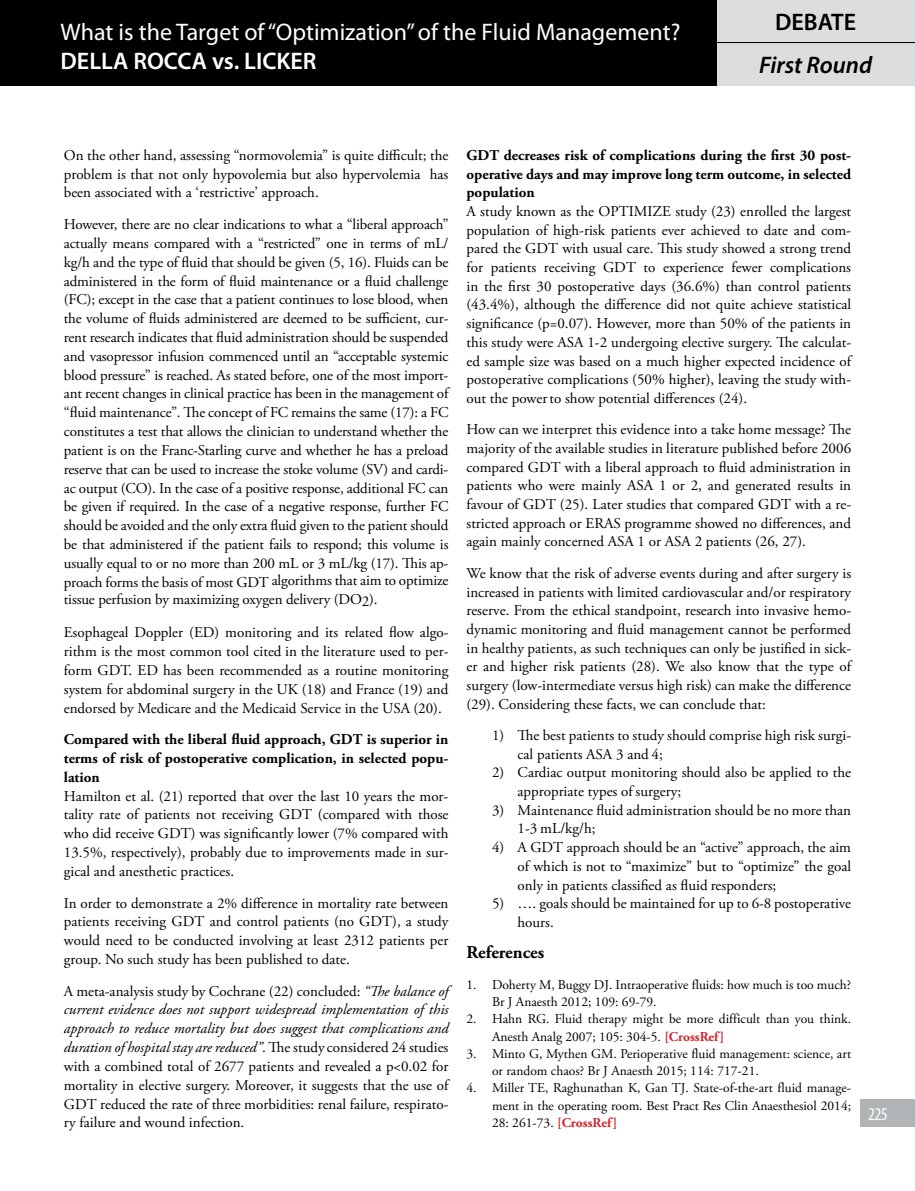
<style>
.page{position:relative;width:915px;height:1191px;background:#fff}
.page>*{position:absolute;margin:0;border:0;box-sizing:border-box;transform-origin:0 0}
.t1{font:24px "Myriad Pro";color:#fff}
.t2{font:600 24px "Myriad Pro";color:#fff}
.t3{font:italic 600 24px "Myriad Pro";color:#000}
.t4{font:600 24px "Myriad Pro";color:#000}
.t5{font:700 18px "Adobe Garamond Pro";color:#000}
.t6{font:condensed 18px "Myriad Pro";color:#fff}
.t7{font:15px/18.8px "Adobe Garamond Pro";color:#000;text-align:justify}
.t8{font:700 15px/18.9px "Adobe Garamond Pro";color:#000;text-align:justify}
.t9{font:13.5px/17.2px "Adobe Garamond Pro";color:#000}
.s1{font-style:italic}
.s2{font-weight:700;color:#d2232a}
</style>
<div class="page">
<div style="left:716px;top:0;width:198px;height:85px;background:#dcddde"></div>
<div style="left:0;top:0;width:716px;height:85px;background:#000"></div>
<hr style="left:707px;top:42px;width:207px;height:1px;background:#000">
<div style="left:859px;top:1099px;width:55px;height:28px;background:#b1b4b6"></div>
<h1 class="t4" style="left:774px;top:7px;width:82px">DEBATE</h1>
<h1 class="t1" style="left:61px;top:17px;width:621px">What is the Target of “Optimization” of the Fluid Management?</h1>
<h1 class="t2" style="left:61px;top:45px;width:257px">DELLA ROCCA vs. LICKER</h1>
<h1 class="t3" style="left:758px;top:50px;width:115px">First Round</h1>
<p class="t7" style="left:64px;top:146px;width:386px">On the other hand, assessing “normovolemia” is quite difficult; the problem is that not only hypovolemia but also hypervolemia has been associated with a ‘restrictive’ approach.</p>
<p class="t7" style="left:64px;top:215px;width:386px">However, there are no clear indications to what a “liberal approach” actually means compared with a “restricted” one in terms of mL/ kg/h and the type of fluid that should be given (5, 16). Fluids can be administered in the form of fluid maintenance or a fluid challenge (FC); except in the case that a patient continues to lose blood, when the volume of fluids administered are deemed to be sufficient, cur&shy;rent research indicates that fluid administration should be suspended and vasopressor infusion commenced until an “acceptable systemic blood pressure” is reached. As stated before, one of the most import&shy;ant recent changes in clinical practice has been in the management of “fluid maintenance”. The concept of FC remains the same (17): a FC constitutes a test that allows the clinician to understand whether the patient is on the Franc-Starling curve and whether he has a preload reserve that can be used to increase the stoke volume (SV) and cardi&shy;ac output (CO). In the case of a positive response, additional FC can be given if required. In the case of a negative response, further FC should be avoided and the only extra fluid given to the patient should be that administered if the patient fails to respond; this volume is usually equal to or no more than 200 mL or 3 mL/kg (17). This ap&shy;proach forms the basis of most GDT algorithms that aim to optimize</p>
<p class="t7" style="left:64px;top:590px;width:315px">tissue perfusion by maximizing oxygen delivery (DO2).</p>
<p class="t7" style="left:64px;top:623px;width:386px">Esophageal Doppler (ED) monitoring and its related flow algo&shy;rithm is the most common tool cited in the literature used to per&shy;form GDT. ED has been recommended as a routine monitoring system for abdominal surgery in the UK (18) and France (19) and endorsed by Medicare and the Medicaid Service in the USA (20).</p>
<p class="t8" style="left:64px;top:730px;width:386px">Compared with the liberal fluid approach, GDT is superior in terms of risk of postoperative complication, in selected popu&shy;lation</p>
<p class="t7" style="left:64px;top:787px;width:386px">Hamilton et al. (21) reported that over the last 10 years the mor&shy;tality rate of patients not receiving GDT (compared with those who did receive GDT) was significantly lower (7% compared with 13.5%, respectively), probably due to improvements made in sur&shy;gical and anesthetic practices.</p>
<p class="t7" style="left:64px;top:894px;width:386px">In order to demonstrate a 2% difference in mortality rate between patients receiving GDT and control patients (no GDT), a study would need to be conducted involving at least 2312 patients per group. No such study has been published to date.</p>
<p class="t7" style="left:64px;top:982px;width:386px">A meta-analysis study by Cochrane (22) concluded: <span class="s1">“The balance of current evidence does not support widespread implementation of this approach to reduce mortality but does suggest that complications and duration of hospital stay are reduced”</span>. The study considered 24 studies with a combined total of 2677 patients and revealed a p&lt;0.02 for mortality in elective surgery. Moreover, it suggests that the use of GDT reduced the rate of three morbidities: renal failure, respirato&shy;ry failure and wound infection.</p>
<p class="t8" style="left:466px;top:146px;width:386px">GDT decreases risk of complications during the first 30 post&shy;operative days and may improve long term outcome, in selected population</p>
<p class="t7" style="left:466px;top:202px;width:386px">A study known as the OPTIMIZE study (23) enrolled the largest population of high-risk patients ever achieved to date and com&shy;pared the GDT with usual care. This study showed a strong trend for patients receiving GDT to experience fewer complications in the first 30 postoperative days (36.6%) than control patients (43.4%), although the difference did not quite achieve statistical significance (p=0.07). However, more than 50% of the patients in this study were ASA 1-2 undergoing elective surgery. The calculat&shy;ed sample size was based on a much higher expected incidence of postoperative complications (50% higher), leaving the study with&shy;out the power to show potential differences (24).</p>
<p class="t7" style="left:466px;top:421px;width:386px">How can we interpret this evidence into a take home message? The majority of the available studies in literature published before 2006 compared GDT with a liberal approach to fluid administration in patients who were mainly ASA 1 or 2, and generated results in favour of GDT (25). Later studies that compared GDT with a re&shy;stricted approach or ERAS programme showed no differences, and again mainly concerned ASA 1 or ASA 2 patients (26, 27).</p>
<p class="t7" style="left:466px;top:564px;width:386px">We know that the risk of adverse events during and after surgery is increased in patients with limited cardiovascular and/or respiratory reserve. From the ethical standpoint, research into invasive hemo&shy;dynamic monitoring and fluid management cannot be performed in healthy patients, as such techniques can only be justified in sick&shy;er and higher risk patients (28). We also know that the type of surgery (low-intermediate versus high risk) can make the difference (29). Considering these facts, we can conclude that:</p>
<p class="t7" style="left:517px;top:726px;width:335px;text-indent:-26px">1) The best patients to study should comprise high risk surgi&shy;cal patients ASA 3 and 4;</p>
<p class="t7" style="left:517px;top:764px;width:335px;text-indent:-26px">2) Cardiac output monitoring should also be applied to the appropriate types of surgery;</p>
<p class="t7" style="left:517px;top:801px;width:335px;text-indent:-26px">3) Maintenance fluid administration should be no more than<br>1-3 mL/kg/h;</p>
<p class="t7" style="left:517px;top:838px;width:335px;text-indent:-26px">4) A GDT approach should be an “active” approach, the aim of which is not to “maximize” but to “optimize” the goal only in patients classified as fluid responders;</p>
<p class="t7" style="left:517px;top:894px;width:335px;text-indent:-26px">5) …. goals should be maintained for up to 6-8 postoperative hours.</p>
<p class="t5" style="left:466px;top:942px;width:79px">References</p>
<p class="t9" style="left:492px;top:976px;width:360px;text-indent:-26px">1. Doherty M, Buggy DJ. Intraoperative fluids: how much is too much?<br>Br J Anaesth 2012; 109: 69-79.</p>
<p class="t9" style="left:492px;top:1010px;width:360px;text-indent:-26px">2. Hahn RG. Fluid therapy might be more difficult than you think.<br>Anesth Analg 2007; 105: 304-5. <span class="s2">[CrossRef]</span></p>
<p class="t9" style="left:492px;top:1045px;width:360px;text-indent:-26px">3. Minto G, Mythen GM. Perioperative fluid management: science, art or random chaos? Br J Anaesth 2015; 114: 717-21.</p>
<p class="t9" style="left:492px;top:1080px;width:360px;text-align:justify;text-indent:-26px">4. Miller TE, Raghunathan K, Gan TJ. State-of-the-art fluid manage&shy;ment in the operating room. Best Pract Res Clin Anaesthesiol 2014; 28: 261-73. <span class="s2">[CrossRef]</span></p>
<p class="t6" style="left:867px;top:1103px;width:21px">225</p>
</div>
